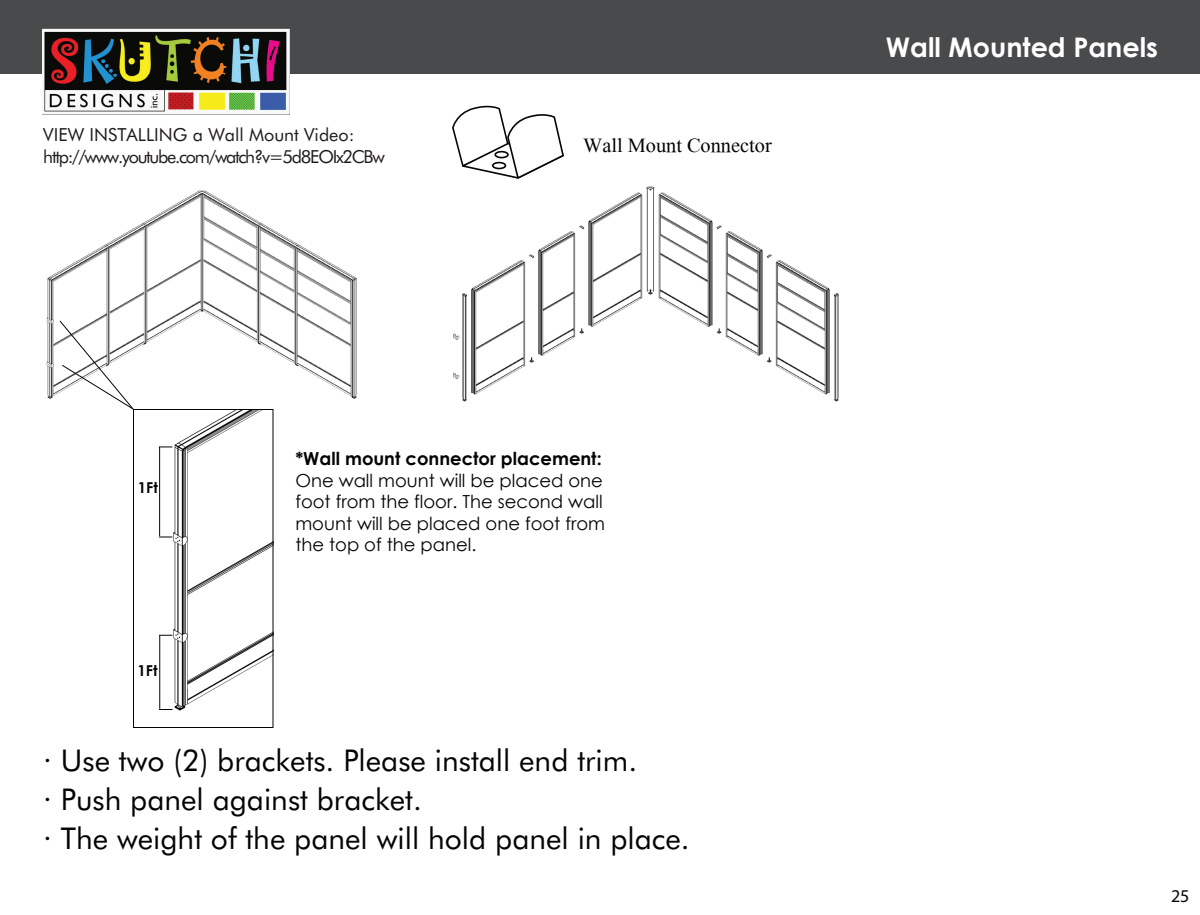
<style>
.page{position:relative;width:1200px;height:915px;background:#fff}
.page>*{position:absolute;margin:0;border:0;box-sizing:border-box;transform-origin:0 0}
.t1{font:30px/39px "Futura BT";color:#040503}
.t2{font:700 27px "Century Gothic";color:#fff}
.t3{font:20.4px "Mongolian Baiti";color:#040503}
.t4{font:18px/21.6px "Century Gothic";color:#040503}
.t5{font:18px/21.6px "Futura BT";letter-spacing:-.07em;color:#211d1e}
.t6{font:700 18px "Century Gothic";color:#040503}
.t7{font:18px "Myriad Pro";color:#040503}
.t8{font:700 15px "Century Gothic";color:#040503}
</style>
<div class="page">
<div style="left:0;top:0;width:1200px;height:74px;background:#494a4b"></div>
<svg style="left:452px;top:105px;width:112px;height:74px"></svg>
<div style="left:493px;top:163px;width:12px;height:6px;background:#fff;border-radius:50%"></div>
<div style="left:492px;top:162px;width:14px;height:7px;border:2px solid #050706;border-radius:50%"></div>
<div style="left:495px;top:152px;width:13px;height:6px;background:#fff;border-radius:50%"></div>
<div style="left:494px;top:151px;width:15px;height:7px;border:2px solid #050706;border-radius:50%"></div>
<img style="left:453px;top:186px;width:386px;height:216px">
<img style="left:46px;top:190px;width:311px;height:209px">
<img style="left:42px;top:28px;width:248px;height:87px">
<img style="left:158px;top:411px;width:113px;height:300px">
<div style="left:133px;top:409px;width:140px;height:319px;border:1px solid #040503"></div>
<svg style="left:59px;top:320px;width:76px;height:91px"></svg>
<svg style="left:159px;top:709px;width:14px;height:1px"></svg>
<hr style="left:159px;top:635px;width:1px;height:74px;background:#040503">
<svg style="left:159px;top:635px;width:14px;height:1px"></svg>
<svg style="left:159px;top:537px;width:13px;height:1px"></svg>
<hr style="left:159px;top:447px;width:1px;height:89px;background:#040503">
<svg style="left:159px;top:447px;width:13px;height:1px"></svg>
<p class="t5" style="left:43px;top:124px;width:343px">VIEW INSTALLING a Wall Mount Video: http://www.youtube.com/watch?v=5d8EOIx2CBw</p>
<p class="t3" style="left:583px;top:134px;width:190px">Wall Mount Connector</p>
<p class="t8" style="left:138px;top:476px;width:22px">1Ft</p>
<p class="t8" style="left:137px;top:659px;width:22px">1Ft</p>
<p class="t6" style="left:295px;top:445px;width:308px">*Wall mount connector placement:</p>
<p class="t4" style="left:295px;top:469px;width:311px">One wall mount will be placed one foot from the floor. The second wall mount will be placed one foot from the top of the panel.</p>
<p class="t1" style="left:43px;top:741px;width:648px">· Use two (2) brackets. Please install end trim.<br>· Push panel against bracket.<br>· The weight of the panel will hold panel in place.</p>
<p class="t2" style="left:886px;top:27px;width:274px">Wall Mounted Panels</p>
<p class="t7" style="left:1171px;top:885px;width:20px">25</p>
</div>
